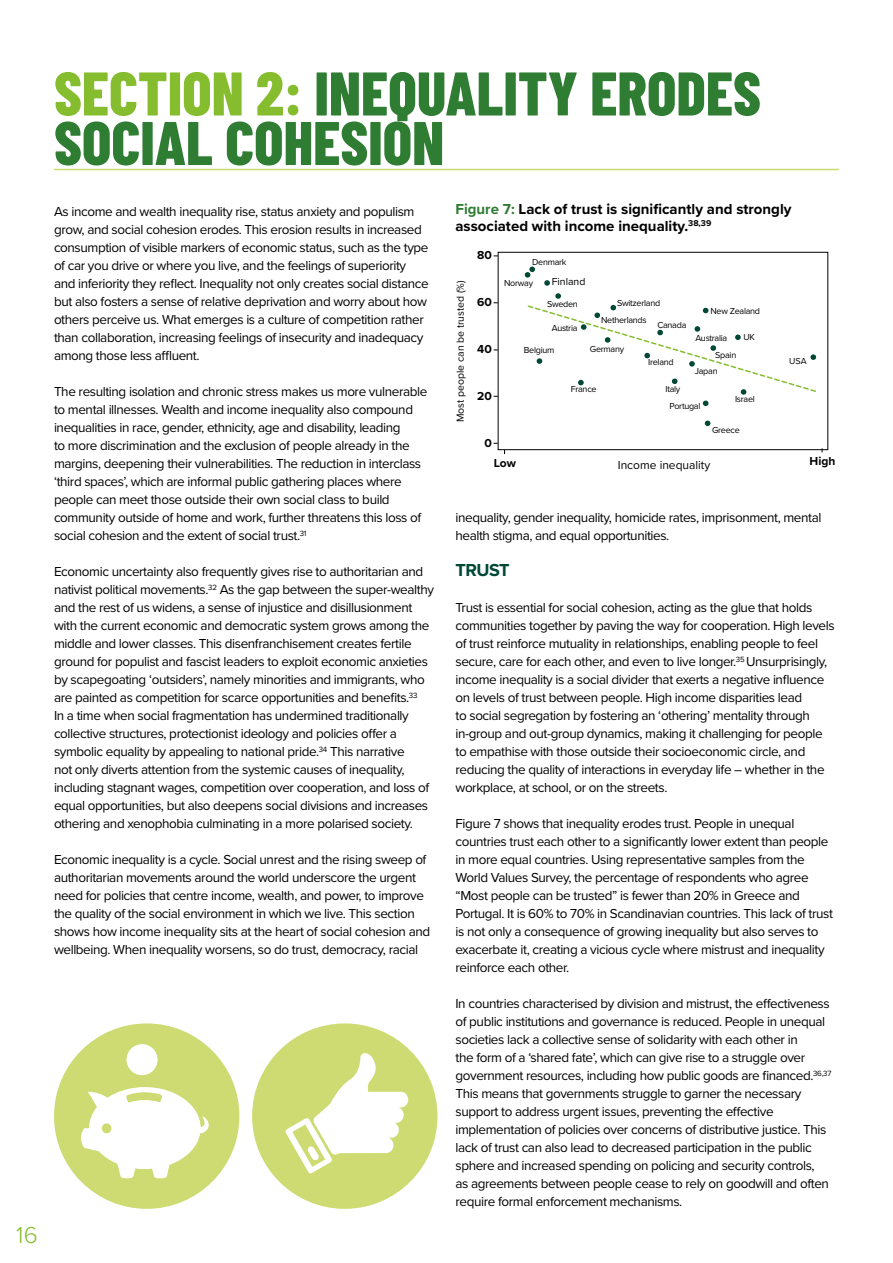
<style>
.page{position:relative;width:893px;height:1263px;background:#fff}
.page>*{position:absolute;margin:0;border:0;box-sizing:border-box;transform-origin:0 0}
.t1{font:800 61.5px/49.5px "Barlow Condensed";color:#2f7c33}
.t2{font:300 24px "Proxima Nova";color:#86bd2e}
.t3{font:700 18px "Proxima Nova";letter-spacing:-.03em;color:#004835}
.t4{font:700 15px/16.5px "Proxima Nova";color:#000}
.t5{font:13.5px/18px "Proxima Nova";letter-spacing:-.03em;color:#000}
.t6{font:700 12px "Proxima Nova";color:#000}
.t7{font:12px "Proxima Nova";color:#000}
.t8{font:10.5px "Proxima Nova";color:#000}
.t9{font:9px "Proxima Nova";letter-spacing:-.03em;color:#000}
.s1{color:#86bd2e}
.s2{color:#2f7c33}
</style>
<div class="page">
<hr style="left:54px;top:169px;width:785px;height:1px;background:#cddb72">
<div style="left:498px;top:252px;width:330px;height:198px;border:1px solid #000"></div>
<svg style="left:703px;top:401px;width:5px;height:5px"></svg>
<svg style="left:705px;top:421px;width:5px;height:5px"></svg>
<svg style="left:527px;top:293px;width:290px;height:102px"></svg>
<svg style="left:544px;top:280px;width:6px;height:6px"></svg>
<svg style="left:525px;top:267px;width:10px;height:11px"></svg>
<div style="left:54px;top:1023px;width:185px;height:186px;background:#cddb72;border-radius:50%"></div>
<div style="left:252px;top:1023px;width:185px;height:186px;background:#cddb72;border-radius:50%"></div>
<svg style="left:81px;top:1087px;width:128px;height:91px"></svg>
<div style="left:127px;top:1044px;width:31px;height:31px;background:#fff;border-radius:50%"></div>
<svg style="left:285px;top:1053px;width:123px;height:120px"></svg>
<h2 class="t2" style="left:16px;top:1217px;width:23px">16</h2>
<h1 class="t1" style="left:54px;top:66px;width:708px"><span class="s1">SECTION 2:</span> INEQUALITY ERODES<br>SOCIAL COHESION</h1>
<p class="t5" style="left:54px;top:202px;width:376px">As income and wealth inequality rise, status anxiety and populism grow, and social cohesion erodes. This erosion results in increased consumption of visible markers of economic status, such as the type of car you drive or where you live, and the feelings of superiority and inferiority they reflect. Inequality not only creates social distance but also fosters a sense of relative deprivation and worry about how others perceive us. What emerges is a culture of competition rather than collaboration, increasing feelings of insecurity and inadequacy among those less affluent.</p>
<p class="t5" style="left:54px;top:382px;width:375px">The resulting isolation and chronic stress makes us more vulnerable to mental illnesses. Wealth and income inequality also compound inequalities in race, gender, ethnicity, age and disability, leading<br>to more discrimination and the exclusion of people already in the margins, deepening their vulnerabilities. The reduction in interclass ‘third spaces’, which are informal public gathering places where people can meet those outside their own social class to build community outside of home and work, further threatens this loss of social cohesion and the extent of social trust.<sup>31</sup></p>
<p class="t5" style="left:54px;top:562px;width:382px">Economic uncertainty also frequently gives rise to authoritarian and nativist political movements.<sup>32</sup> As the gap between the super-wealthy and the rest of us widens, a sense of injustice and disillusionment with the current economic and democratic system grows among the middle and lower classes. This disenfranchisement creates fertile ground for populist and fascist leaders to exploit economic anxieties by scapegoating ‘outsiders’, namely minorities and immigrants, who are painted as competition for scarce opportunities and benefits.<sup>33<br></sup>In a time when social fragmentation has undermined traditionally collective structures, protectionist ideology and policies offer a symbolic equality by appealing to national pride.<sup>34</sup> This narrative<br>not only diverts attention from the systemic causes of inequality, including stagnant wages, competition over cooperation, and loss of equal opportunities, but also deepens social divisions and increases othering and xenophobia culminating in a more polarised society.</p>
<p class="t5" style="left:54px;top:850px;width:378px">Economic inequality is a cycle. Social unrest and the rising sweep of authoritarian movements around the world underscore the urgent need for policies that centre income, wealth, and power, to improve the quality of the social environment in which we live. This section shows how income inequality sits at the heart of social cohesion and wellbeing. When inequality worsens, so do trust, democracy, racial</p>
<p class="t4" style="left:455px;top:201px;width:338px"><span class="s2">Figure 7:</span> Lack of trust is significantly and strongly associated with income inequality.<sup>38,39</sup></p>
<p class="t8" style="left:452px;top:422px;width:143px;rotate:-90deg">Most people can be trusted (%)</p>
<p class="t6" style="left:477px;top:246px;width:16px">80</p>
<p class="t6" style="left:477px;top:293px;width:16px">60</p>
<p class="t6" style="left:477px;top:340px;width:16px">40</p>
<p class="t6" style="left:477px;top:387px;width:16px">20</p>
<p class="t6" style="left:484px;top:434px;width:9px">0</p>
<p class="t9" style="left:532px;top:256px;width:36px">Denmark</p>
<p class="t9" style="left:504px;top:276px;width:30px">Norway</p>
<p class="t8" style="left:552px;top:273px;width:35px">Finland</p>
<p class="t9" style="left:547px;top:297px;width:32px">Sweden</p>
<p class="t9" style="left:617px;top:296px;width:45px">Switzerland</p>
<p class="t9" style="left:590px;top:342px;width:36px">Germany</p>
<p class="t9" style="left:601px;top:313px;width:47px">Netherlands</p>
<p class="t9" style="left:657px;top:318px;width:31px">Canada</p>
<p class="t9" style="left:552px;top:321px;width:27px">Austria</p>
<p class="t9" style="left:524px;top:344px;width:32px">Belgium</p>
<p class="t9" style="left:571px;top:382px;width:27px">France</p>
<p class="t9" style="left:648px;top:356px;width:27px">Ireland</p>
<p class="t9" style="left:665px;top:382px;width:16px">Italy</p>
<p class="t9" style="left:710px;top:304px;width:51px">New Zealand</p>
<p class="t9" style="left:695px;top:331px;width:33px">Australia</p>
<p class="t9" style="left:715px;top:349px;width:23px">Spain</p>
<p class="t9" style="left:695px;top:364px;width:24px">Japan</p>
<p class="t9" style="left:744px;top:331px;width:13px">UK</p>
<p class="t9" style="left:669px;top:399px;width:32px">Portugal</p>
<p class="t9" style="left:735px;top:392px;width:21px">Israel</p>
<p class="t9" style="left:712px;top:423px;width:29px">Greece</p>
<p class="t6" style="left:494px;top:454px;width:24px">Low</p>
<p class="t7" style="left:618px;top:456px;width:94px">Income inequality</p>
<p class="t9" style="left:789px;top:354px;width:19px">USA</p>
<p class="t6" style="left:810px;top:452px;width:27px">High</p>
<p class="t5" style="left:455px;top:508px;width:367px">inequality, gender inequality, homicide rates, imprisonment, mental health stigma, and equal opportunities.</p>
<h3 class="t3" style="left:455px;top:557px;width:56px">TRUST</h3>
<p class="t5" style="left:455px;top:598px;width:381px">Trust is essential for social cohesion, acting as the glue that holds communities together by paving the way for cooperation. High levels of trust reinforce mutuality in relationships, enabling people to feel secure, care for each other, and even to live longer.<sup>35</sup> Unsurprisingly, income inequality is a social divider that exerts a negative influence on levels of trust between people. High income disparities lead<br>to social segregation by fostering an ‘othering’ mentality through in-group and out-group dynamics, making it challenging for people to empathise with those outside their socioeconomic circle, and reducing the quality of interactions in everyday life – whether in the workplace, at school, or on the streets.</p>
<p class="t5" style="left:455px;top:814px;width:379px">Figure 7 shows that inequality erodes trust. People in unequal countries trust each other to a significantly lower extent than people in more equal countries. Using representative samples from the World Values Survey, the percentage of respondents who agree “Most people can be trusted” is fewer than 20% in Greece and Portugal. It is 60% to 70% in Scandinavian countries. This lack of trust is not only a consequence of growing inequality but also serves to exacerbate it, creating a vicious cycle where mistrust and inequality reinforce each other.</p>
<p class="t5" style="left:455px;top:994px;width:377px">In countries characterised by division and mistrust, the effectiveness of public institutions and governance is reduced. People in unequal societies lack a collective sense of solidarity with each other in<br>the form of a ‘shared fate’, which can give rise to a struggle over government resources, including how public goods are financed.<sup>36,37<br></sup>This means that governments struggle to garner the necessary support to address urgent issues, preventing the effective implementation of policies over concerns of distributive justice. This lack of trust can also lead to decreased participation in the public sphere and increased spending on policing and security controls,<br>as agreements between people cease to rely on goodwill and often require formal enforcement mechanisms.</p>
</div>
